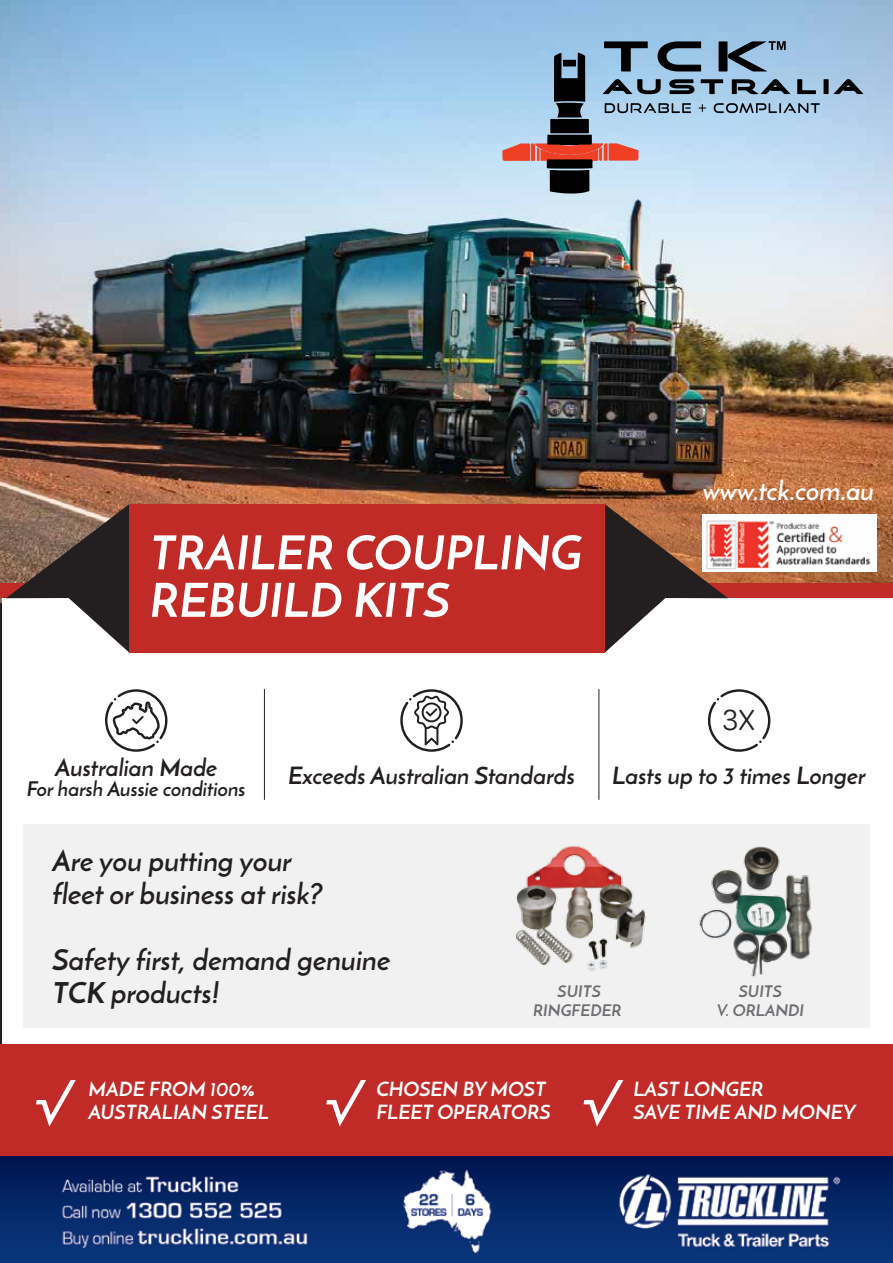
<style>
.page{position:relative;width:893px;height:1263px;background:#fff}
.page>*{position:absolute;margin:0;border:0;box-sizing:border-box;transform-origin:0 0}
.t1{font:300 30.15px "SF Compact Rounded";color:#231f20}
.t2{font:italic 700 28.5px/33px "Josefin Sans";color:#231f20}
.t3{font:italic 700 26.1px "Josefin Sans";color:#fff}
.t4{font:italic 700 23.7px "Josefin Sans";color:#231f20}
.t5{font:italic 700 20.1px "Josefin Sans";color:#231f20}
.t6{font:italic 700 19.5px/23.4px "Josefin Sans";color:#fff}
.t7{font:italic 700 15.9px/19px "Josefin Sans";color:#6d6e71;text-align:center}
</style>
<div class="page">
<img style="left:0;top:0;width:892px;height:602px">
<div style="left:2px;top:589px;width:891px;height:521px;background:#fff"></div>
<div style="left:0;top:1044px;width:893px;height:113px;background:#c02b27"></div>
<div style="left:0;top:583px;width:893px;height:15px;background:#c02b27"></div>
<svg style="left:6px;top:504px;width:123px;height:148px"></svg>
<svg style="left:605px;top:504px;width:123px;height:148px"></svg>
<div style="left:129px;top:504px;width:476px;height:148px;background:#c02b27"></div>
<svg style="left:153px;top:534px;width:179px;height:35px"></svg>
<svg style="left:347px;top:534px;width:235px;height:37px"></svg>
<svg style="left:152px;top:583px;width:189px;height:34px"></svg>
<svg style="left:355px;top:583px;width:95px;height:34px"></svg>
<svg style="left:36px;top:1080px;width:40px;height:46px"></svg>
<svg style="left:326px;top:1080px;width:40px;height:46px"></svg>
<svg style="left:584px;top:1080px;width:39px;height:46px"></svg>
<img style="left:702px;top:515px;width:175px;height:57px">
<div style="left:23px;top:824px;width:847px;height:203px;background:#f1f1f2"></div>
<img style="left:699px;top:846px;width:114px;height:132px">
<img style="left:516px;top:845px;width:130px;height:126px">
<svg style="left:502px;top:41px;width:361px;height:153px;background:#9bb1c5"></svg>
<svg style="left:105px;top:689px;width:62px;height:63px"></svg>
<svg style="left:400px;top:689px;width:63px;height:63px"></svg>
<svg style="left:708px;top:689px;width:62px;height:63px"></svg>
<img style="left:0;top:1157px;width:893px;height:106px">
<h3 class="t3" style="left:703px;top:474px;width:173px">www.tck.com.au</h3>
<p class="t4" style="left:55px;top:752px;width:164px">Australian Made</p>
<p class="t5" style="left:27px;top:776px;width:220px">For harsh Aussie conditions</p>
<h1 class="t1" style="left:722px;top:699px;width:34px">3X</h1>
<p class="t4" style="left:288px;top:761px;width:289px">Exceeds Australian Standards</p>
<p class="t4" style="left:612px;top:761px;width:255px">Lasts up to 3 times Longer</p>
<h2 class="t2" style="left:53px;top:844px;width:272px">Are you putting your fleet or business at risk?</h2>
<h2 class="t2" style="left:53px;top:943px;width:339px">Safety first, demand genuine<br>TCK products!</h2>
<p class="t7" style="left:533px;top:982px;width:90px">SUITS<br>RINGFEDER</p>
<p class="t7" style="left:717px;top:982px;width:89px">SUITS<br>V. ORLANDI</p>
<p class="t6" style="left:88px;top:1077px;width:182px">MADE FROM 100%<br>AUSTRALIAN STEEL</p>
<p class="t6" style="left:376px;top:1077px;width:176px">CHOSEN BY MOST<br>FLEET OPERATORS</p>
<p class="t6" style="left:633px;top:1077px;width:224px">LAST LONGER<br>SAVE TIME AND MONEY</p>
</div>
